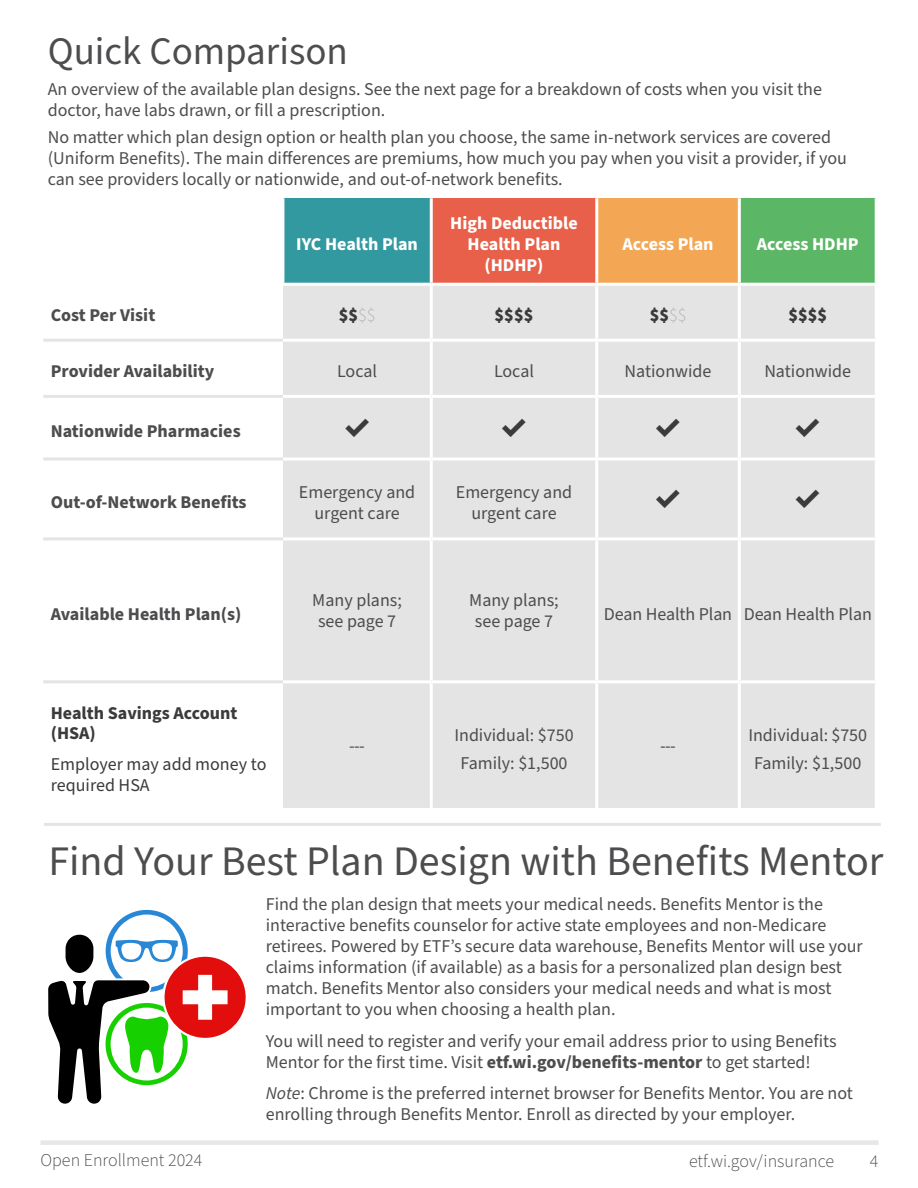
<style>
.page{position:relative;width:918px;height:1188px;background:#fff}
.page>*{position:absolute;margin:0;border:0;box-sizing:border-box;transform-origin:0 0}
.t1{font:42px "Source Sans Pro";color:#4d4d4f}
.t2{font:39px "Source Sans Pro";color:#4d4d4f}
.Table_Text{font:18px/21px "Source Sans Pro";color:#4d4d4f}
.Left_Column_Text{font:700 18px "Source Sans Pro";color:#4d4d4f}
.Top_Row_-_White_Text{font:700 18px/21px "Source Sans Pro";color:#fff;text-align:center}
.t3{font:300 18px "Source Sans Pro";color:#4b4b4b}
.t4{font:18px/20.7px "Source Sans Pro";color:#3c3b3b}
.t5{font:700 18px/20.7px "Source Sans Pro";color:#3c3b3b}
.Table_Text-2{font:900 18px "Source Sans Pro";color:#3c3b3b}
.Table_Text-3{font:15px "Arial";color:#4d4d4f}
.s1{font-weight:300;color:#b0b0b0}
.s2{font-weight:700}
.s3{font-style:italic}
</style>
<div class="page">
<div style="left:40px;top:1140px;width:839px;height:5px;background:#e7e7e7"></div>
<svg style="left:48px;top:910px;width:198px;height:194px"></svg>
<hr style="left:44px;top:823px;width:837px;height:3px;background:#e4e4e4">
<div style="left:283px;top:198px;width:148px;height:86px;background:#3399a1"></div>
<div style="left:431px;top:198px;width:166px;height:86px;background:#e86049"></div>
<div style="left:597px;top:198px;width:142px;height:86px;background:#f3a754"></div>
<div style="left:739px;top:198px;width:137px;height:86px;background:#5bb765"></div>
<div style="left:283px;top:286px;width:592px;height:522px;background:#e4e4e4"></div>
<hr style="left:281px;top:198px;width:3px;height:85px;background:#fff">
<hr style="left:430px;top:198px;width:3px;height:85px;background:#fff">
<hr style="left:595px;top:198px;width:3px;height:85px;background:#fff">
<hr style="left:738px;top:198px;width:3px;height:85px;background:#fff">
<hr style="left:875px;top:198px;width:3px;height:85px;background:#fff">
<hr style="left:431px;top:339px;width:166px;height:3px;background:#fff">
<hr style="left:597px;top:339px;width:142px;height:3px;background:#fff">
<hr style="left:739px;top:339px;width:139px;height:3px;background:#fff">
<hr style="left:597px;top:395px;width:142px;height:3px;background:#fff">
<hr style="left:739px;top:395px;width:139px;height:3px;background:#fff">
<hr style="left:431px;top:458px;width:166px;height:2px;background:#fff">
<hr style="left:597px;top:458px;width:142px;height:2px;background:#fff">
<hr style="left:739px;top:458px;width:139px;height:2px;background:#fff">
<hr style="left:431px;top:537px;width:166px;height:3px;background:#fff">
<hr style="left:597px;top:537px;width:142px;height:3px;background:#fff">
<hr style="left:739px;top:537px;width:139px;height:3px;background:#fff">
<hr style="left:431px;top:680px;width:166px;height:3px;background:#fff">
<hr style="left:597px;top:680px;width:142px;height:3px;background:#fff">
<hr style="left:739px;top:680px;width:139px;height:3px;background:#fff">
<hr style="left:283px;top:339px;width:148px;height:3px;background:#fff">
<hr style="left:283px;top:395px;width:148px;height:3px;background:#fff">
<hr style="left:283px;top:458px;width:148px;height:2px;background:#fff">
<hr style="left:283px;top:537px;width:148px;height:3px;background:#fff">
<hr style="left:283px;top:680px;width:148px;height:3px;background:#fff">
<hr style="left:430px;top:683px;width:3px;height:125px;background:#fff">
<hr style="left:595px;top:683px;width:3px;height:125px;background:#fff">
<hr style="left:430px;top:286px;width:3px;height:53px;background:#fff">
<hr style="left:595px;top:286px;width:3px;height:53px;background:#fff">
<hr style="left:738px;top:286px;width:3px;height:53px;background:#fff">
<hr style="left:430px;top:540px;width:3px;height:140px;background:#fff">
<hr style="left:595px;top:540px;width:3px;height:140px;background:#fff">
<hr style="left:738px;top:540px;width:3px;height:140px;background:#fff">
<hr style="left:430px;top:342px;width:3px;height:53px;background:#fff">
<hr style="left:595px;top:342px;width:3px;height:53px;background:#fff">
<hr style="left:738px;top:342px;width:3px;height:53px;background:#fff">
<hr style="left:430px;top:398px;width:3px;height:60px;background:#fff">
<hr style="left:595px;top:398px;width:3px;height:60px;background:#fff">
<hr style="left:738px;top:398px;width:3px;height:60px;background:#fff">
<hr style="left:430px;top:460px;width:3px;height:77px;background:#fff">
<hr style="left:595px;top:460px;width:3px;height:77px;background:#fff">
<hr style="left:738px;top:460px;width:3px;height:77px;background:#fff">
<hr style="left:738px;top:683px;width:3px;height:125px;background:#fff">
<hr style="left:283px;top:283px;width:148px;height:3px;background:#fff">
<hr style="left:431px;top:283px;width:166px;height:3px;background:#fff">
<hr style="left:597px;top:283px;width:142px;height:3px;background:#fff">
<hr style="left:739px;top:283px;width:139px;height:3px;background:#fff">
<hr style="left:43px;top:339px;width:240px;height:3px;background:#e4e4e4">
<hr style="left:43px;top:395px;width:240px;height:3px;background:#e4e4e4">
<hr style="left:43px;top:458px;width:240px;height:2px;background:#e4e4e4">
<hr style="left:43px;top:537px;width:240px;height:3px;background:#e4e4e4">
<hr style="left:43px;top:680px;width:240px;height:3px;background:#e4e4e4">
<svg style="left:345px;top:418px;width:24px;height:19px"></svg>
<div style="left:431px;top:342px;width:166px;height:116px;background:#e4e4e4"></div>
<svg style="left:656px;top:418px;width:24px;height:19px"></svg>
<svg style="left:796px;top:418px;width:24px;height:19px"></svg>
<svg style="left:656px;top:490px;width:24px;height:18px"></svg>
<svg style="left:796px;top:490px;width:24px;height:18px"></svg>
<h2 class="t2" style="left:48px;top:25px;width:302px">Quick Comparison</h2>
<p class="Table_Text" style="left:48px;top:79px;width:776px">An overview of the available plan designs. See the next page for a breakdown of costs when you visit the doctor, have labs drawn, or fill a prescription.</p>
<p class="Table_Text" style="left:48px;top:127px;width:801px">No matter which plan design option or health plan you choose, the same in-network services are covered (Uniform Benefits). The main differences are premiums, how much you pay when you visit a provider, if you can see providers locally or nationwide, and out-of-network benefits.</p>
<h3 class="Top_Row_-_White_Text" style="left:296px;top:234px;width:123px">IYC Health Plan</h3>
<h3 class="Top_Row_-_White_Text" style="left:450px;top:213px;width:129px">High Deductible<br>Health Plan (HDHP)</h3>
<h3 class="Top_Row_-_White_Text" style="left:622px;top:234px;width:93px">Access Plan</h3>
<h3 class="Top_Row_-_White_Text" style="left:757px;top:234px;width:103px">Access HDHP</h3>
<h3 class="Left_Column_Text" style="left:51px;top:303px;width:106px">Cost Per Visit</h3>
<p class="Table_Text-2" style="left:339px;top:303px;width:38px">$$<span class="s1">$$</span></p>
<p class="Table_Text-2" style="left:495px;top:303px;width:40px">$$$$</p>
<p class="Table_Text-2" style="left:650px;top:303px;width:38px">$$<span class="s1">$$</span></p>
<p class="Table_Text-2" style="left:788px;top:303px;width:40px">$$$$</p>
<h3 class="Left_Column_Text" style="left:51px;top:359px;width:165px">Provider Availability</h3>
<p class="Table_Text" style="left:337px;top:362px;width:41px">Local</p>
<p class="Table_Text" style="left:494px;top:362px;width:41px">Local</p>
<p class="Table_Text" style="left:625px;top:362px;width:88px">Nationwide</p>
<p class="Table_Text" style="left:764px;top:362px;width:88px">Nationwide</p>
<h3 class="Left_Column_Text" style="left:51px;top:419px;width:191px">Nationwide Pharmacies</h3>
<h3 class="Left_Column_Text" style="left:51px;top:490px;width:197px">Out-of-Network Benefits</h3>
<p class="Table_Text" style="left:299px;top:482px;width:118px;text-align:center">Emergency and urgent care</p>
<p class="Table_Text" style="left:456px;top:482px;width:118px;text-align:center">Emergency and urgent care</p>
<h3 class="Left_Column_Text" style="left:51px;top:601px;width:192px">Available Health Plan(s)</h3>
<p class="t5" style="left:51px;top:703px;width:188px">Health Savings Account (HSA)</p>
<p class="t4" style="left:51px;top:755px;width:217px">Employer may add money to required HSA</p>
<p class="Table_Text" style="left:312px;top:591px;width:91px;text-align:center">Many plans; see page 7</p>
<p class="Table_Text" style="left:469px;top:591px;width:91px;text-align:center">Many plans; see page 7</p>
<p class="Table_Text-3" style="left:350px;top:736px;width:16px">---</p>
<p class="Table_Text" style="left:454px;top:725px;width:121px">Individual: $750</p>
<p class="Table_Text" style="left:460px;top:753px;width:109px">Family: $1,500</p>
<p class="Table_Text" style="left:604px;top:604px;width:130px">Dean Health Plan</p>
<p class="Table_Text" style="left:744px;top:604px;width:130px">Dean Health Plan</p>
<p class="Table_Text-3" style="left:661px;top:736px;width:16px">---</p>
<p class="Table_Text" style="left:748px;top:725px;width:120px">Individual: $750</p>
<p class="Table_Text" style="left:754px;top:753px;width:109px">Family: $1,500</p>
<p class="t1" style="left:48px;top:833px;width:837px">Find Your Best Plan Design with Benefits Mentor</p>
<p class="Table_Text" style="left:266px;top:894px;width:599px">Find the plan design that meets your medical needs. Benefits Mentor is the interactive benefits counselor for active state employees and non-Medicare retirees. Powered by ETF’s secure data warehouse, Benefits Mentor will use your claims information (if available) as a basis for a personalized plan design best match. Benefits Mentor also considers your medical needs and what is most important to you when choosing a health plan.</p>
<p class="Table_Text" style="left:266px;top:1031px;width:572px">You will need to register and verify your email address prior to using Benefits<br>Mentor for the first time. Visit <span class="s2">etf.wi.gov/benefits-mentor</span> to get started!</p>
<p class="Table_Text" style="left:266px;top:1083px;width:589px"><span class="s3">Note</span>: Chrome is the preferred internet browser for Benefits Mentor. You are not enrolling through Benefits Mentor. Enroll as directed by your employer.</p>
<p class="t3" style="left:40px;top:1148px;width:164px">Open Enrollment 2024</p>
<p class="t3" style="left:689px;top:1149px;width:147px">etf.wi.gov/insurance</p>
<p class="t3" style="left:870px;top:1149px;width:10px">4</p>
</div>
